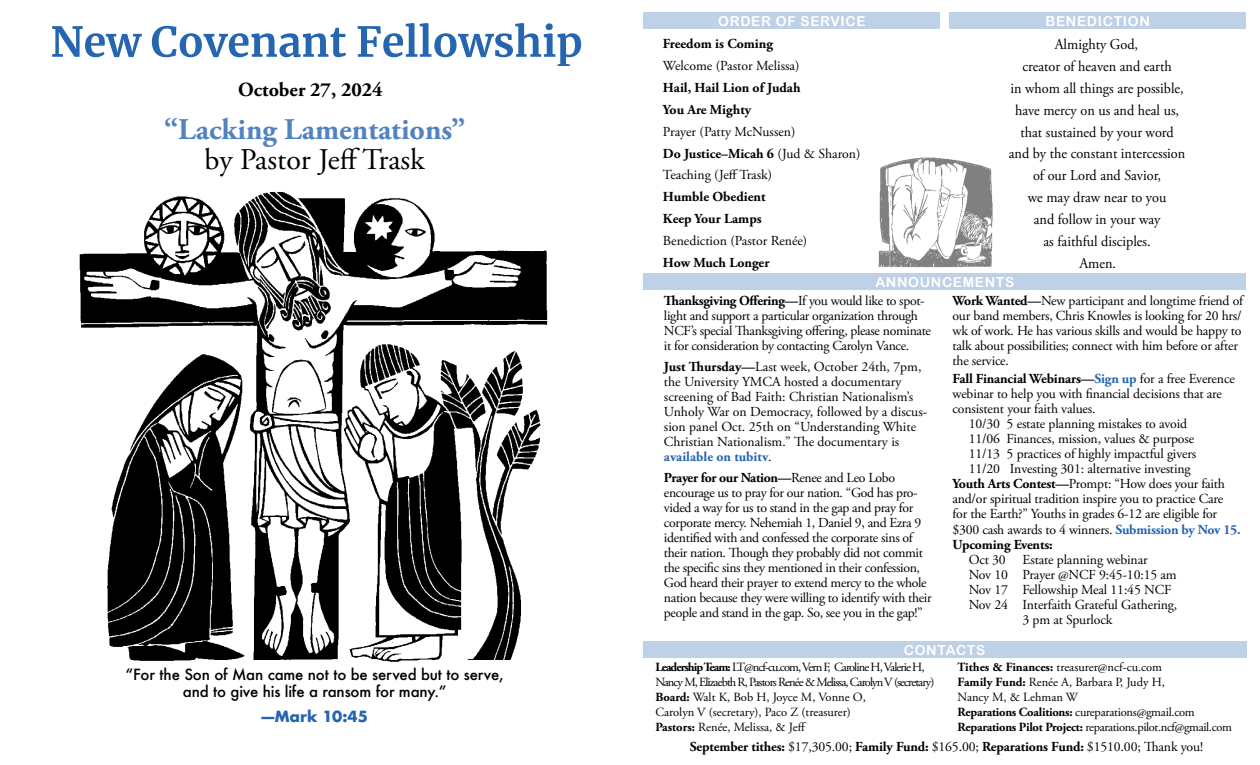
<style>
.page{position:relative;width:1260px;height:765px;background:#fff}
.page>*{position:absolute;margin:0;border:0;box-sizing:border-box;transform-origin:0 0}
.t1{font:700 30px "Adobe Garamond Pro";color:#5183c0}
.t2{font:30px "Adobe Garamond Pro";color:#000}
.t3{font:700 20px "Adobe Garamond Pro";color:#000}
.t4{font:15px/21.9px "Adobe Garamond Pro";color:#000;text-align:center;scale:.95 1}
.t5{font:500 15px/17.5px "Futura";letter-spacing:-.01em;color:#000;text-align:center}
.t6{font:700 15px "Futura";color:#2564b0}
.t7{font:13.75px/15px "Adobe Garamond Pro";letter-spacing:-.015em;color:#000}
.t8{font:700 13.75px/21.9px "Adobe Garamond Pro";letter-spacing:-.01em;color:#000}
.t9{font:13.75px "Arial Rounded MT Bold";letter-spacing:.05em;color:#fff}
.t10{font:12.5px/15px "Adobe Garamond Pro";letter-spacing:-.075em;color:#000}
.t11{font:12.5px/15px "Adobe Garamond Pro";letter-spacing:-.025em;color:#000}
.s1{font-weight:700}
.s2{font-weight:700;color:#2564b0}
.s3{color:#2564b0}
.s4{font-weight:400}
</style>
<div class="page">
<svg style="left:52px;top:23px;width:529px;height:43px"></svg>
<img style="left:79px;top:192px;width:469px;height:470px">
<div style="left:643px;top:12px;width:298px;height:17px;background:#bed1e7"></div>
<div style="left:643px;top:274px;width:603px;height:16px;background:#bed1e7"></div>
<div style="left:949px;top:12px;width:297px;height:17px;background:#bed1e7"></div>
<div style="left:643px;top:641px;width:603px;height:17px;background:#bed1e7"></div>
<img style="left:878px;top:157px;width:115px;height:111px">
<h2 class="t3" style="left:238px;top:78px;width:146px">October 27, 2024</h2>
<h1 class="t1" style="left:164px;top:113px;width:303px">“Lacking Lamentations”</h1>
<h1 class="t2" style="left:205px;top:142px;width:222px">by Pastor Jeff Trask</h1>
<p class="t5" style="left:126px;top:665px;width:380px">“For the Son of Man came not to be served but to serve, and to give his life a ransom for many.”</p>
<p class="t6" style="left:261px;top:706px;width:108px">—Mark 10:45</p>
<p class="t9" style="left:718px;top:13px;width:149px">ORDER OF SERVICE</p>
<p class="t8" style="left:663px;top:33px;width:112px">Freedom is Coming</p>
<p class="t7" style="left:663px;top:59px;width:138px">Welcome (Pastor Melissa)</p>
<p class="t8" style="left:663px;top:77px;width:139px">Hail, Hail Lion of Judah<br>You Are Mighty</p>
<p class="t7" style="left:663px;top:121px;width:199px;line-height:21.9px">Prayer (Patty McNussen)<br><span class="s1">Do Justice–Micah 6</span> (Jud &amp; Sharon)<br>Teaching (Jeff Trask)</p>
<p class="t8" style="left:663px;top:186px;width:104px">Humble Obedient<br>Keep Your Lamps</p>
<p class="t7" style="left:663px;top:234px;width:146px">Benediction (Pastor Renée)</p>
<p class="t8" style="left:663px;top:252px;width:108px">How Much Longer</p>
<p class="t9" style="left:1046px;top:13px;width:106px">BENEDICTION</p>
<p class="t4" style="left:1009px;top:34px;width:187px">Almighty God,<br>creator of heaven and earth<br>in whom all things are possible, have mercy on us and heal us, that sustained by your word and by the constant intercession of our Lord and Savior,<br>we may draw near to you<br>and follow in your way<br>as faithful disciples.<br>Amen.</p>
<p class="t9" style="left:875px;top:274px;width:141px">ANNOUNCEMENTS</p>
<p class="t7" style="left:664px;top:293px;width:269px"><span class="s1">Thanksgiving Offering—</span>If you would like to spot&shy;light and support a particular organization through NCF’s special Thanksgiving offering, please nominate it for consideration by contacting Carolyn Vance.</p>
<p class="t7" style="left:664px;top:360px;width:265px"><span class="s1">Just Thursday—</span>Last week, October 24th, 7pm, the University YMCA hosted a documentary screening of Bad Faith: Christian Nationalism’s Unholy War on Democracy, followed by a discus&shy;sion panel Oct. 25th on “Understanding White Christian Nationalism.” The documentary is <span class="s2">available on tubitv</span>.</p>
<p class="t7" style="left:664px;top:471px;width:269px"><span class="s1">Prayer for our Nation—</span>Renee and Leo Lobo encourage us to pray for our nation. “God has pro&shy;vided a way for us to stand in the gap and pray for corporate mercy. Nehemiah 1, Daniel 9, and Ezra 9 identified with and confessed the corporate sins of their nation. Though they probably did not commit the specific sins they mentioned in their confession, God heard their prayer to extend mercy to the whole nation because they were willing to identify with their people and stand in the gap. So, see you in the gap!”</p>
<p class="t7" style="left:953px;top:293px;width:292px"><span class="s1">Work Wanted—</span>New participant and longtime friend of our band members, Chris Knowles is looking for 20 hrs/ wk of work. He has various skills and would be happy to talk about possibilities; connect with him before or after the service.</p>
<p class="t8" style="left:953px;top:368px;width:284px">Fall Financial Webinars—<span class="s3">Sign up</span> <span class="s4">for a free Everence</span></p>
<p class="t7" style="left:953px;top:387px;width:271px">webinar to help you with financial decisions that are</p>
<p class="t7" style="left:953px;top:402px;width:145px">consistent your faith values.</p>
<p class="t7" style="left:969px;top:417px;width:220px">10/30 5 estate planning mistakes to avoid</p>
<p class="t7" style="left:969px;top:432px;width:227px">11/06 Finances, mission, values &amp; purpose</p>
<p class="t7" style="left:969px;top:447px;width:229px">11/13 5 practices of highly impactful givers</p>
<p class="t7" style="left:969px;top:462px;width:223px">11/20 Investing 301: alternative investing</p>
<p class="t7" style="left:953px;top:477px;width:274px"><span class="s1">Youth Arts Contest—</span>Prompt: “How does your faith</p>
<p class="t7" style="left:953px;top:492px;width:272px">and/or spiritual tradition inspire you to practice Care</p>
<p class="t7" style="left:953px;top:507px;width:266px">for the Earth?” Youths in grades 6-12 are eligible for</p>
<p class="t7" style="left:953px;top:522px;width:290px">$300 cash awards to 4 winners. <span class="s2">Submission by Nov 15.</span></p>
<p class="t8" style="left:953px;top:533px;width:102px">Upcoming Events:</p>
<p class="t7" style="left:969px;top:552px;width:180px">Oct 30 Estate planning webinar</p>
<p class="t7" style="left:969px;top:567px;width:209px">Nov 10 Prayer @NCF 9:45-10:15 am</p>
<p class="t7" style="left:969px;top:582px;width:204px">Nov 17 Fellowship Meal 11:45 NCF</p>
<p class="t7" style="left:969px;top:597px;width:210px">Nov 24 Interfaith Grateful Gathering,</p>
<p class="t7" style="left:1023px;top:612px;width:91px">3 pm at Spurlock</p>
<p class="t9" style="left:904px;top:642px;width:83px">CONTACTS</p>
<p class="t10" style="left:655px;top:660px;width:280px"><span class="s1">Leadership Team:</span> LT@ncf-cu.com, Vern F, Caroline H, Valerie H, Nancy M, Elizaebth R, Pastors Renée &amp; Melissa, Carolyn V (secretary)<br><span class="s1">Board:</span> Walt K, Bob H, Joyce M, Vonne O,<br>Carolyn V (secretary), Paco Z (treasurer)<br><span class="s1">Pastors:</span> Renée, Melissa, &amp; Jeff</p>
<p class="t11" style="left:958px;top:660px;width:276px"><span class="s1">Tithes &amp; Finances:</span> treasurer@ncf-cu.com<br><span class="s1">Family Fund:</span> Renée A, Barbara P, Judy H,<br>Nancy M, &amp; Lehman W<br><span class="s1">Reparations Coalitions:</span> cureparations@gmail.com <span class="s1">Reparations Pilot Project:</span> reparations.pilot.ncf@gmail.com</p>
<p class="t8" style="left:690px;top:736px;width:515px">September tithes: <span class="s4">$17,305.00;</span> Family Fund: <span class="s4">$165.00;</span> Reparations Fund: <span class="s4">$1510.00; Thank you!</span></p>
</div>
